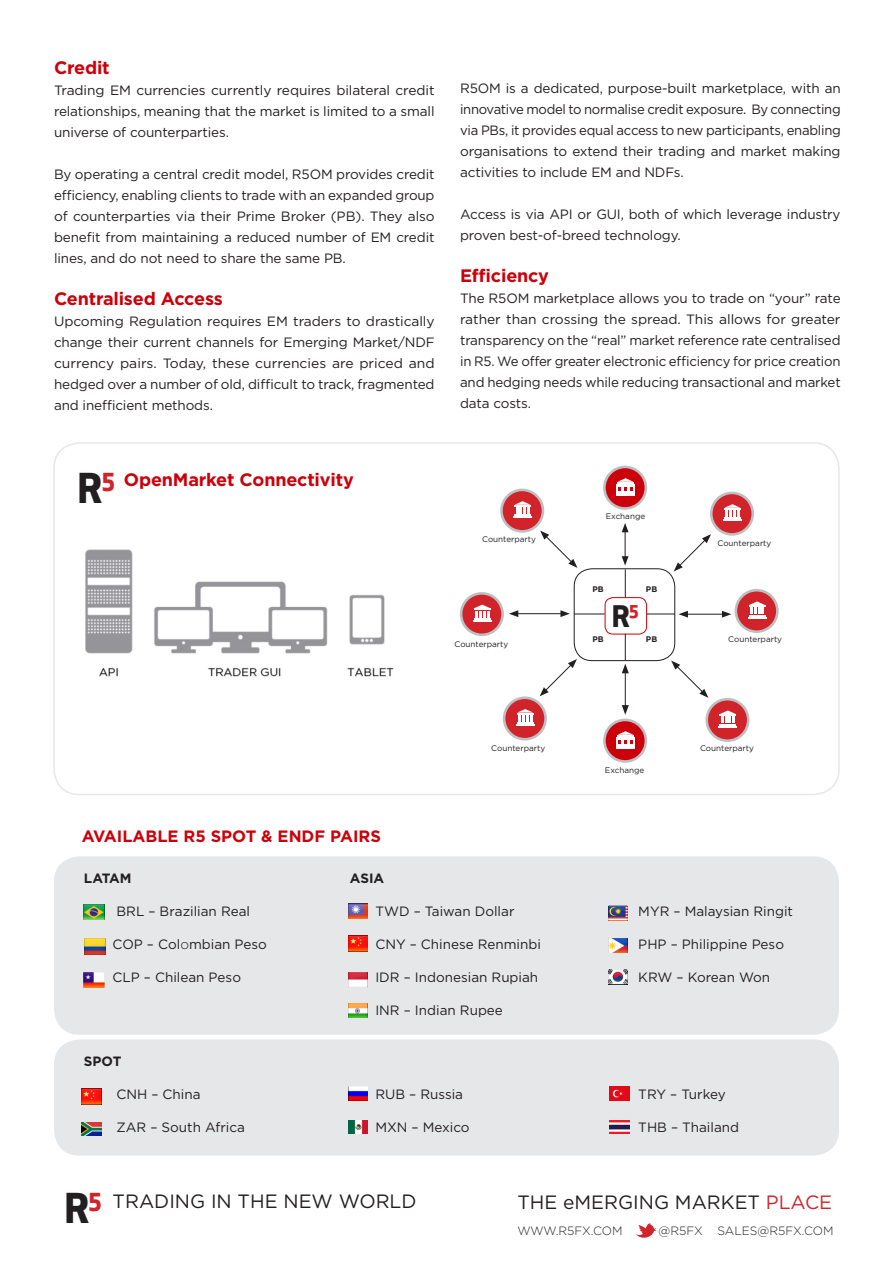
<style>
.page{position:relative;width:893px;height:1263px;background:#fff}
.page>*{position:absolute;margin:0;border:0;box-sizing:border-box;transform-origin:0 0}
.t1{font:700 40.2px "Apex New";color:#231f20}
.t2{font:700 29.1px "Apex New";color:#231f20}
.t3{font:700 24.3px "Apex New";color:#d1232a}
.t4{font:19.2px "Gotham";color:#231f20}
.t5{font:700 18px "Gotham";letter-spacing:-.01em;color:#cc000a}
.t6{font:700 17.55px "Apex New";color:#d1232a}
.t7{font:700 16.5px "Gotham";color:#cc000a}
.t8{font:13.5px/21px "Gotham";letter-spacing:-.01em;color:#231f20;text-align:justify}
.t9{font:700 13.5px "Gotham";color:#231f20}
.t10{font:300 12px "Gotham";color:#231f20}
.t11{font:8.1px "Gotham";color:#231f20}
.t12{font:700 8.1px "Gotham";color:#231f20}
.s1{font-weight:300}
.s2{color:#d1232a}
</style>
<div class="page">
<div style="left:53px;top:442px;width:787px;height:353px;border:2px solid #e6e7e9;border-radius:26px"></div>
<div style="left:574px;top:568px;width:101px;height:93px;border:1px solid #231f20;border-radius:18px"></div>
<div style="left:605px;top:597px;width:42px;height:37px;border:1px solid #cc000a;border-radius:8px"></div>
<hr style="left:625px;top:671px;width:1px;height:36px;background:#231f20">
<svg style="left:622px;top:705px;width:7px;height:10px"></svg>
<div style="left:711px;top:493px;width:42px;height:41px;background:#d1232a;border-radius:50%"></div>
<div style="left:710px;top:492px;width:44px;height:44px;border:3px solid #bebfc2;border-radius:50%"></div>
<svg style="left:723px;top:504px;width:18px;height:17px"></svg>
<div style="left:736px;top:590px;width:41px;height:42px;background:#d1232a;border-radius:50%"></div>
<div style="left:735px;top:589px;width:44px;height:44px;border:3px solid #bebfc2;border-radius:50%"></div>
<svg style="left:748px;top:601px;width:18px;height:17px"></svg>
<div style="left:707px;top:699px;width:41px;height:42px;background:#d1232a;border-radius:50%"></div>
<div style="left:705px;top:698px;width:44px;height:44px;border:3px solid #bebfc2;border-radius:50%"></div>
<svg style="left:719px;top:710px;width:18px;height:17px"></svg>
<hr style="left:686px;top:614px;width:38px;height:1px;background:#231f20">
<svg style="left:722px;top:611px;width:9px;height:7px"></svg>
<hr style="left:516px;top:613px;width:47px;height:1px;background:#231f20">
<svg style="left:560px;top:610px;width:10px;height:7px"></svg>
<svg style="left:509px;top:610px;width:9px;height:7px"></svg>
<svg style="left:671px;top:660px;width:37px;height:38px"></svg>
<svg style="left:540px;top:531px;width:37px;height:37px"></svg>
<svg style="left:540px;top:659px;width:37px;height:37px"></svg>
<svg style="left:674px;top:534px;width:37px;height:37px"></svg>
<div style="left:501px;top:490px;width:42px;height:41px;background:#d1232a;border-radius:50%"></div>
<div style="left:500px;top:489px;width:44px;height:44px;border:3px solid #bebfc2;border-radius:50%"></div>
<svg style="left:513px;top:501px;width:19px;height:17px"></svg>
<div style="left:461px;top:593px;width:42px;height:42px;background:#d1232a;border-radius:50%"></div>
<div style="left:460px;top:592px;width:44px;height:44px;border:3px solid #bebfc2;border-radius:50%"></div>
<svg style="left:473px;top:605px;width:18px;height:17px"></svg>
<div style="left:504px;top:698px;width:42px;height:41px;background:#d1232a;border-radius:50%"></div>
<div style="left:503px;top:696px;width:44px;height:44px;border:3px solid #bebfc2;border-radius:50%"></div>
<svg style="left:516px;top:709px;width:18px;height:17px"></svg>
<div style="left:604px;top:467px;width:42px;height:41px;background:#cc000a;border-radius:50%"></div>
<div style="left:603px;top:466px;width:44px;height:44px;border:3px solid #bebfc2;border-radius:50%"></div>
<svg style="left:616px;top:478px;width:19px;height:17px"></svg>
<div style="left:604px;top:720px;width:42px;height:41px;background:#cc000a;border-radius:50%"></div>
<div style="left:603px;top:719px;width:44px;height:44px;border:3px solid #bebfc2;border-radius:50%"></div>
<svg style="left:616px;top:731px;width:19px;height:17px"></svg>
<svg style="left:622px;top:523px;width:6px;height:74px"></svg>
<svg style="left:622px;top:634px;width:7px;height:39px"></svg>
<svg style="left:647px;top:611px;width:41px;height:7px"></svg>
<hr style="left:574px;top:613px;width:31px;height:1px;background:#231f20">
<div style="left:54px;top:856px;width:785px;height:179px;background:#e6e7e9;border-radius:26px"></div>
<img style="left:349px;top:904px;width:19px;height:15px">
<img style="left:349px;top:936px;width:19px;height:15px">
<img style="left:349px;top:972px;width:19px;height:15px">
<img style="left:349px;top:1003px;width:19px;height:15px">
<img style="left:608px;top:906px;width:19px;height:14px">
<img style="left:608px;top:938px;width:19px;height:15px">
<img style="left:608px;top:969px;width:19px;height:15px">
<img style="left:84px;top:904px;width:20px;height:15px">
<img style="left:85px;top:938px;width:20px;height:16px">
<img style="left:84px;top:972px;width:20px;height:16px">
<div style="left:54px;top:1039px;width:785px;height:116px;background:#e6e7e9;border-radius:26px"></div>
<img style="left:82px;top:1089px;width:19px;height:15px">
<img style="left:82px;top:1122px;width:20px;height:14px">
<img style="left:349px;top:1087px;width:19px;height:13px">
<img style="left:349px;top:1120px;width:19px;height:14px">
<img style="left:610px;top:1087px;width:19px;height:13px">
<img style="left:610px;top:1120px;width:19px;height:14px">
<img style="left:85px;top:549px;width:309px;height:128px">
<svg style="left:636px;top:1223px;width:20px;height:15px"></svg>
<p class="t5" style="left:54px;top:56px;width:57px">Credit</p>
<p class="t8" style="left:54px;top:80px;width:382px">Trading EM currencies currently requires bilateral credit relationships, meaning that the market is limited to a small universe of counterparties.</p>
<p class="t8" style="left:54px;top:164px;width:382px">By operating a central credit model, R5OM provides credit efficiency, enabling clients to trade with an expanded group of counterparties via their Prime Broker (PB). They also benefit from maintaining a reduced number of EM credit lines, and do not need to share the same PB.</p>
<p class="t5" style="left:54px;top:287px;width:170px">Centralised Access</p>
<p class="t8" style="left:54px;top:311px;width:382px">Upcoming Regulation requires EM traders to drastically change their current channels for Emerging Market/NDF currency pairs. Today, these currencies are priced and hedged over a number of old, difficult to track, fragmented and inefficient methods.</p>
<p class="t8" style="left:460px;top:77px;width:382px">R5OM is a dedicated, purpose-built marketplace, with an innovative model to normalise credit exposure. By connecting via PBs, it provides equal access to new participants, enabling organisations to extend their trading and market making activities to include EM and NDFs.</p>
<p class="t8" style="left:460px;top:203px;width:382px">Access is via API or GUI, both of which leverage industry proven best-of-breed technology.</p>
<p class="t5" style="left:460px;top:263px;width:90px">Efficiency</p>
<p class="t8" style="left:460px;top:287px;width:382px">The R5OM marketplace allows you to trade on “your” rate rather than crossing the spread. This allows for greater transparency on the “real” market reference rate centralised in R5. We offer greater electronic efficiency for price creation and hedging needs while reducing transactional and market data costs.</p>
<p class="t1" style="left:78px;top:459px;width:26px">R</p>
<p class="t3" style="left:102px;top:462px;width:15px">5</p>
<p class="t5" style="left:124px;top:468px;width:231px">OpenMarket Connectivity</p>
<p class="t11" style="left:482px;top:534px;width:55px">Counterparty</p>
<p class="t11" style="left:454px;top:639px;width:55px">Counterparty</p>
<p class="t11" style="left:606px;top:511px;width:41px">Exchange</p>
<p class="t12" style="left:592px;top:583px;width:13px">PB</p>
<p class="t2" style="left:612px;top:595px;width:19px">R</p>
<p class="t6" style="left:629px;top:597px;width:11px">5</p>
<p class="t12" style="left:646px;top:584px;width:13px">PB</p>
<p class="t11" style="left:717px;top:538px;width:55px">Counterparty</p>
<p class="t12" style="left:592px;top:633px;width:13px">PB</p>
<p class="t11" style="left:728px;top:633px;width:55px">Counterparty</p>
<p class="t12" style="left:646px;top:634px;width:13px">PB</p>
<p class="t11" style="left:491px;top:742px;width:55px">Counterparty</p>
<p class="t11" style="left:700px;top:742px;width:55px">Counterparty</p>
<p class="t11" style="left:605px;top:765px;width:41px">Exchange</p>
<p class="t7" style="left:82px;top:826px;width:301px">AVAILABLE R5 SPOT &amp; ENDF PAIRS</p>
<p class="t9" style="left:84px;top:869px;width:49px">LATAM</p>
<p class="t8" style="left:117px;top:900px;width:135px">BRL – Brazilian Real</p>
<p class="t8" style="left:112px;top:933px;width:156px">COP – Col<span class="s1">o</span>mbian Peso</p>
<p class="t8" style="left:112px;top:966px;width:130px">CLP – Chilean Peso</p>
<p class="t9" style="left:350px;top:869px;width:36px">ASIA</p>
<p class="t8" style="left:375px;top:900px;width:141px">TWD – Taiwan Dollar</p>
<p class="t8" style="left:375px;top:933px;width:167px">CNY – Chinese Renminbi</p>
<p class="t8" style="left:375px;top:966px;width:164px">IDR – Indonesian Rupiah</p>
<p class="t8" style="left:375px;top:999px;width:129px">INR – Indian Rupee</p>
<p class="t9" style="left:84px;top:1052px;width:39px">SPOT</p>
<p class="t8" style="left:117px;top:1083px;width:86px">CNH – China</p>
<p class="t8" style="left:117px;top:1116px;width:130px">ZAR – South Africa</p>
<p class="t8" style="left:375px;top:1083px;width:89px">RUB – Russia</p>
<p class="t8" style="left:375px;top:1116px;width:96px">MXN – Mexico</p>
<p class="t8" style="left:638px;top:900px;width:156px">MYR – Malaysian Ringit</p>
<p class="t8" style="left:638px;top:933px;width:147px">PHP – Philippine Peso</p>
<p class="t8" style="left:638px;top:966px;width:133px">KRW – Korean Won</p>
<p class="t8" style="left:638px;top:1083px;width:89px">TRY – Turkey</p>
<p class="t8" style="left:638px;top:1116px;width:102px">THB – Thailand</p>
<p class="t1" style="left:65px;top:1179px;width:26px">R</p>
<p class="t3" style="left:89px;top:1182px;width:15px">5</p>
<p class="t4" style="left:517px;top:1190px;width:316px">THE eMERGING MARKET <span class="s2">PLACE</span></p>
<p class="t10" style="left:517px;top:1223px;width:107px">WWW.R5FX.COM</p>
<p class="t10" style="left:659px;top:1223px;width:176px">@R5FX SALES@R5FX.COM</p>
<p class="t4" style="left:113px;top:1189px;width:305px">TRADING IN THE NEW WORLD</p>
</div>
